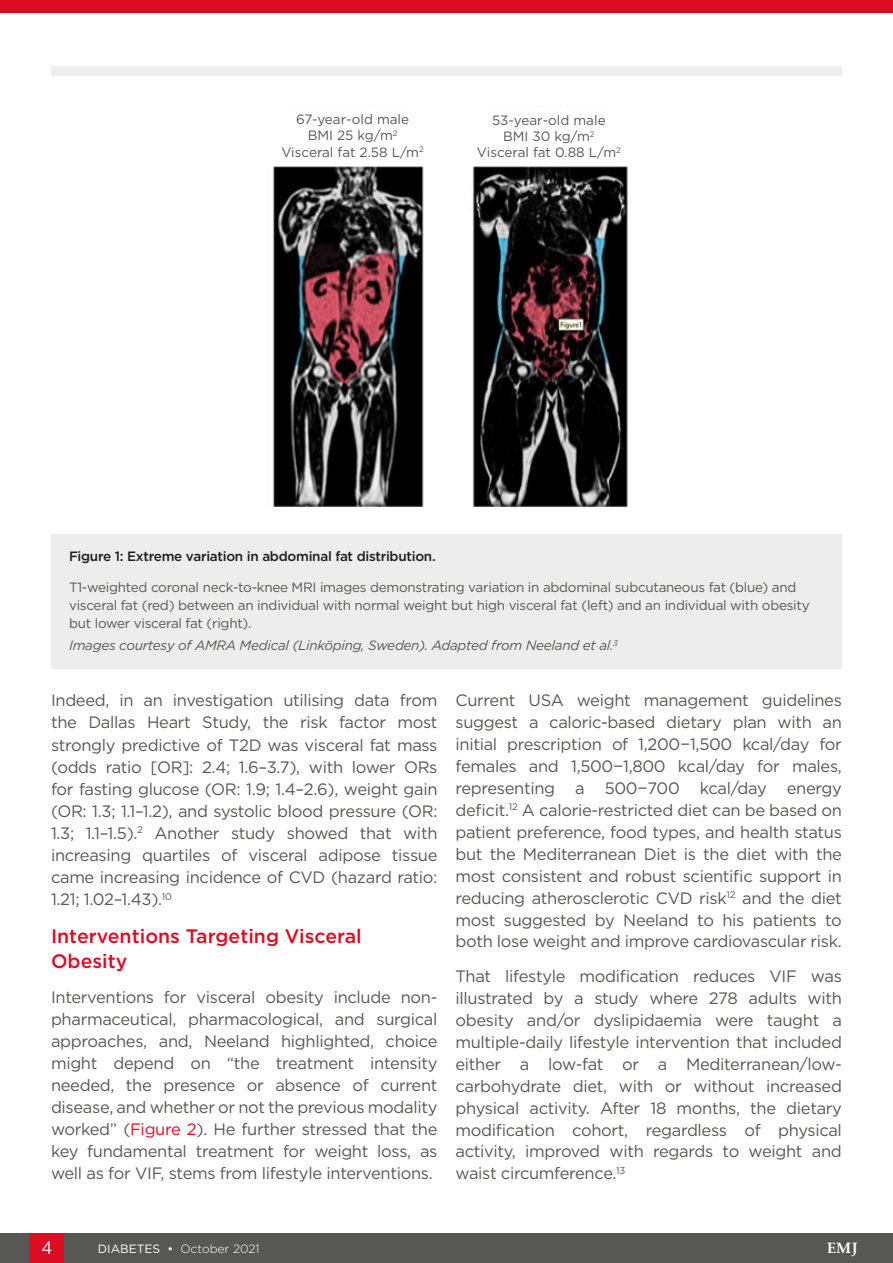
<style>
.page{position:relative;width:893px;height:1263px;background:#fff}
.page>*{position:absolute;margin:0;border:0;box-sizing:border-box;transform-origin:0 0}
.H2__Heading_2{font:500 19.5px/25px "Gotham";color:#dc0c23}
.t1{font:18px "Gotham";color:#fff;scale:.9 1}
.Body_Text__Justifica{font:16.5px/21.9px "Gotham";letter-spacing:-.02em;color:#575756;text-align:justify}
.t2{font:700 15px "Palatino Linotype";color:#fff}
.t3{font:13.5px/18px "Gotham";letter-spacing:-.02em;color:#575756}
.t4{font:13.5px/16.2px "Gotham";color:#575756;text-align:center}
.t5{font:italic 13.5px "Gotham";letter-spacing:-.02em;color:#575756}
.t6{font:500 13.5px "Gotham";letter-spacing:-.02em;color:#1d1d1d}
.t7{font:300 12px "Gotham";color:#fff}
.s1{color:#dc0c23}
.s2{font-weight:400}
</style>
<div class="page">
<div style="left:0;top:0;width:893px;height:13px;background:#dc0c23"></div>
<div style="left:0;top:1233px;width:893px;height:30px;background:#575756"></div>
<div style="left:30px;top:1233px;width:34px;height:30px;background:#dc0c23"></div>
<div style="left:51px;top:67px;width:791px;height:9px;background:#ededed"></div>
<div style="left:51px;top:534px;width:791px;height:134px;background:#ededed"></div>
<img style="left:273px;top:166px;width:355px;height:342px">
<p class="t4" style="left:281px;top:111px;width:144px">67-year-old male<br>BMI 25 kg/m<sup>2<br></sup>Visceral fat 2.58 L/m<sup>2</sup></p>
<p class="t4" style="left:477px;top:112px;width:145px">53-year-old male<br>BMI 30 kg/m<sup>2<br></sup>Visceral fat 0.88 L/m<sup>2</sup></p>
<p class="t6" style="left:69px;top:548px;width:368px">Figure 1: Extreme variation in abdominal fat distribution.</p>
<p class="t3" style="left:69px;top:578px;width:742px">T1-weighted coronal neck-to-knee MRI images demonstrating variation in abdominal subcutaneous fat (blue) and visceral fat (red) between an individual with normal weight but high visceral fat (left) and an individual with obesity but lower visceral fat (right).</p>
<p class="t5" style="left:69px;top:637px;width:550px">Images courtesy of AMRA Medical (Linköping, Sweden). Adapted from Neeland et al.<sup>3</sup></p>
<p class="Body_Text__Justifica" style="left:51px;top:689px;width:388px">Indeed, in an investigation utilising data from the Dallas Heart Study, the risk factor most strongly predictive of T2D was visceral fat mass (odds ratio [OR]: 2.4; 1.6–3.7), with lower ORs for fasting glucose (OR: 1.9; 1.4–2.6), weight gain (OR: 1.3; 1.1–1.2), and systolic blood pressure (OR:<br>1.3; 1.1–1.5).<sup>2</sup> Another study showed that with increasing quartiles of visceral adipose tissue came increasing incidence of CVD (hazard ratio:<br>1.21; 1.02–1.43).<sup>10</sup></p>
<p class="H2__Heading_2" style="left:51px;top:923px;width:312px">Interventions Targeting Visceral<br>Obesity</p>
<p class="Body_Text__Justifica" style="left:51px;top:985px;width:388px">Interventions for visceral obesity include non&shy;pharmaceutical, pharmacological, and surgical approaches, and, Neeland highlighted, choice might depend on “the treatment intensity needed, the presence or absence of current disease, and whether or not the previous modality worked” (<span class="s1">Figure 2</span>). He further stressed that the key fundamental treatment for weight loss, as well as for VIF, stems from lifestyle interventions.</p>
<p class="Body_Text__Justifica" style="left:455px;top:689px;width:388px">Current USA weight management guidelines suggest a caloric-based dietary plan with an initial prescription of 1,200−1,500 kcal/day for females and 1,500−1,800 kcal/day for males, representing a 500−700 kcal/day energy deficit.<sup>12</sup> A calorie-restricted diet can be based on patient preference, food types, and health status but the Mediterranean Diet is the diet with the most consistent and robust scientific support in reducing atherosclerotic CVD risk<sup>12</sup> and the diet most suggested by Neeland to his patients to both lose weight and improve cardiovascular risk.</p>
<p class="Body_Text__Justifica" style="left:455px;top:965px;width:388px">That lifestyle modification reduces VIF was illustrated by a study where 278 adults with obesity and/or dyslipidaemia were taught a multiple-daily lifestyle intervention that included either a low-fat or a Mediterranean/low&shy;carbohydrate diet, with or without increased physical activity. After 18 months, the dietary modification cohort, regardless of physical activity, improved with regards to weight and waist circumference.<sup>13</sup></p>
<p class="t1" style="left:41px;top:1236px;width:14px">4</p>
<p class="t7" style="left:98px;top:1241px;width:163px"><span class="s2">DIABETES •</span> October 2021</p>
<p class="t2" style="left:827px;top:1238px;width:32px">EMJ</p>
</div>
